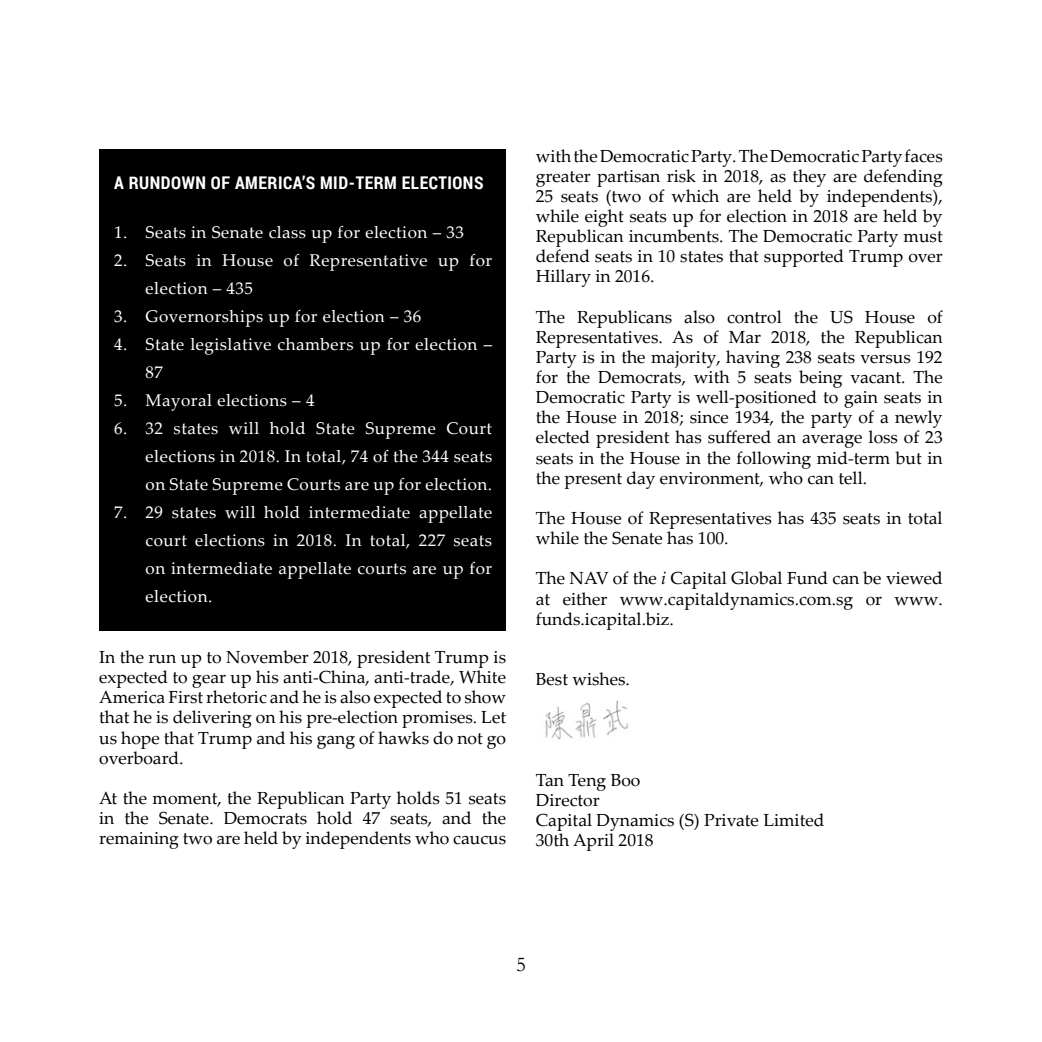
<style>
.page{position:relative;width:1042px;height:1042px;background:#fff}
.page>*{position:absolute;margin:0;border:0;box-sizing:border-box;transform-origin:0 0}
.t1{font:21px "Garamond";color:#000}
.t2{font:17.5px/20.1px "Palatino Linotype";color:#000;text-align:justify}
.t3{font:700 17.5px "Roboto Condensed";letter-spacing:.03em;color:#fff}
.t4{font:16.97px/28px "Palatino Linotype";letter-spacing:.03em;color:#fff}
.s1{font-style:italic}
</style>
<div class="page">
<div style="left:99px;top:149px;width:407px;height:481px;background:#000"></div>
<img style="left:545px;top:700px;width:84px;height:40px">
<p class="t3" style="left:114px;top:170px;width:371px">A RUNDOWN OF AMERICA’S MID-TERM ELECTIONS</p>
<p class="t4" style="left:114px;top:218px;width:351px">1. Seats in Senate class up for election – 33</p>
<p class="t4" style="left:146px;top:246px;width:348px;text-indent:-32px">2. Seats in House of Representative up for election – 435</p>
<p class="t4" style="left:114px;top:302px;width:309px">3. Governorships up for election – 36</p>
<p class="t4" style="left:146px;top:330px;width:348px;text-indent:-32px">4. State legislative chambers up for election –<br>87</p>
<p class="t4" style="left:114px;top:386px;width:202px">5. Mayoral elections – 4</p>
<p class="t4" style="left:146px;top:414px;width:348px;text-align:justify;text-indent:-32px">6. 32 states will hold State Supreme Court elections in 2018. In total, 74 of the 344 seats on State Supreme Courts are up for election.</p>
<p class="t4" style="left:146px;top:498px;width:348px;text-align:justify;text-indent:-32px">7. 29 states will hold intermediate appellate court elections in 2018. In total, 227 seats on intermediate appellate courts are up for election.</p>
<p class="t2" style="left:99px;top:646px;width:408px">In the run up to November 2018, president Trump is expected to gear up his anti-China, anti-trade, White America First rhetoric and he is also expected to show that he is delivering on his pre-election promises. Let us hope that Trump and his gang of hawks do not go overboard.</p>
<p class="t2" style="left:99px;top:787px;width:408px">At the moment, the Republican Party holds 51 seats in the Senate. Democrats hold 47 seats, and the remaining two are held by independents who caucus</p>
<p class="t2" style="left:536px;top:145px;width:408px">with the Democratic Party. The Democratic Party faces greater partisan risk in 2018, as they are defending 25 seats (two of which are held by independents), while eight seats up for election in 2018 are held by Republican incumbents. The Democratic Party must defend seats in 10 states that supported Trump over Hillary in 2016.</p>
<p class="t2" style="left:536px;top:306px;width:408px">The Republicans also control the US House of Representatives. As of Mar 2018, the Republican Party is in the majority, having 238 seats versus 192 for the Democrats, with 5 seats being vacant. The Democratic Party is well-positioned to gain seats in the House in 2018; since 1934, the party of a newly elected president has suffered an average loss of 23 seats in the House in the following mid-term but in the present day environment, who can tell.</p>
<p class="t2" style="left:536px;top:507px;width:408px">The House of Representatives has 435 seats in total while the Senate has 100.</p>
<p class="t2" style="left:536px;top:568px;width:408px">The NAV of the <span class="s1">i</span> Capital Global Fund can be viewed at either www.capitaldynamics.com.sg or www. funds.icapital.biz.</p>
<p class="t2" style="left:536px;top:668px;width:96px">Best wishes.</p>
<p class="t2" style="left:536px;top:769px;width:290px;text-align:left">Tan Teng Boo<br>Director<br>Capital Dynamics (S) Private Limited<br>30th April 2018</p>
<p class="t1" style="left:516px;top:950px;width:11px">5</p>
</div>
